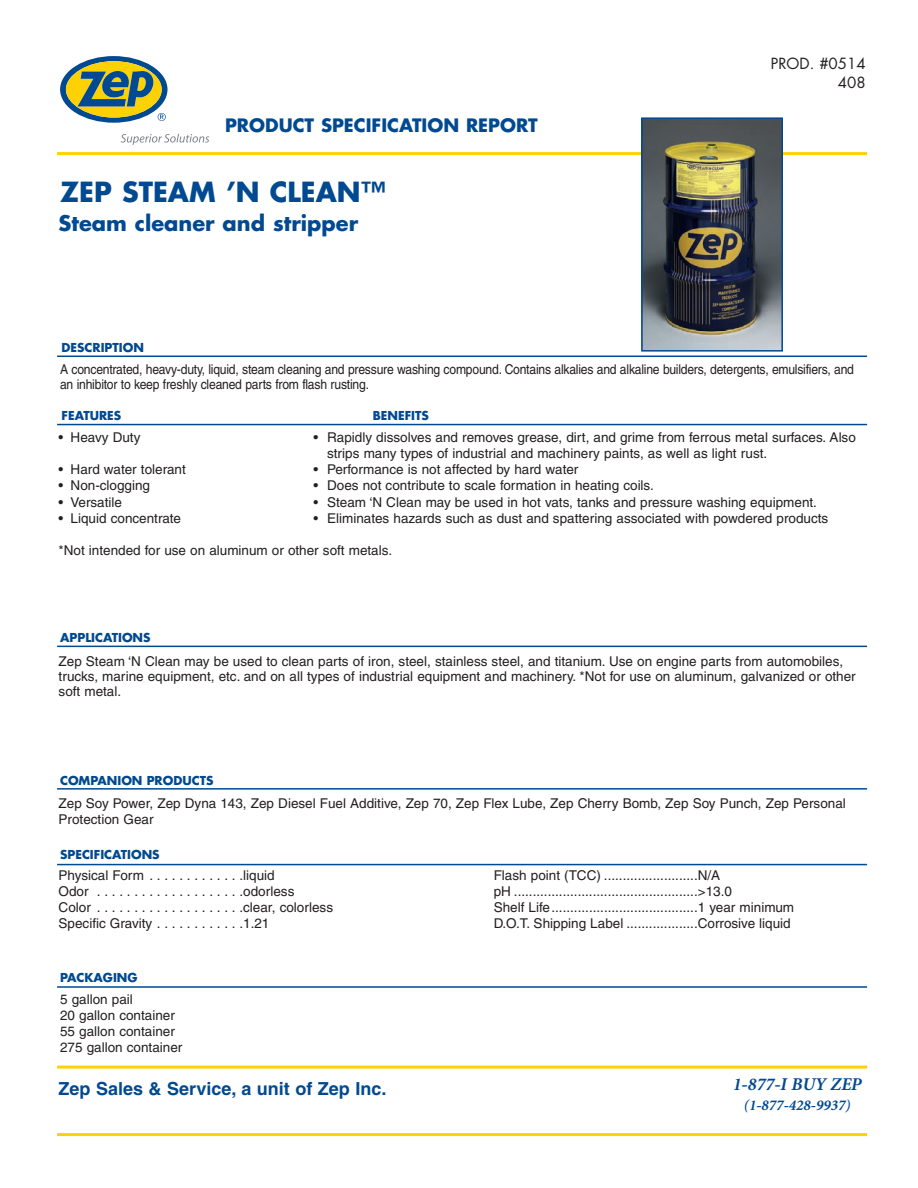
<style>
.page{position:relative;width:918px;height:1188px;background:#fff}
.page>*{position:absolute;margin:0;border:0;box-sizing:border-box;transform-origin:0 0}
.t1{font:700 27px "Futura";color:#014990}
.t2{font:700 21px "Futura";color:#014990}
.t3{font:700 18px "Helvetica";color:#014990}
.t4{font:700 18px "Futura";color:#014990}
.t5{font:italic 700 18px "Minion";color:#014990}
.t6{font:italic 700 15px "Minion";color:#014990}
.t7{font:15px/19.6px "Futura";color:#231f20;text-align:right}
.t8{font:13.5px/16.2px "Helvetica";color:#231f20}
.t9{font:13.5px/15px "Helvetica";color:#231f20;scale:.9 1}
.t10{font:700 12px "Futura";color:#014990}
</style>
<div class="page">
<hr style="left:57px;top:152px;width:810px;height:3px;background:#fed105">
<svg style="left:60px;top:56px;width:108px;height:67px"></svg>
<svg style="left:121px;top:134px;width:88px;height:11px"></svg>
<hr style="left:57px;top:424px;width:810px;height:1px;background:#014990">
<hr style="left:57px;top:646px;width:810px;height:1px;background:#014990">
<hr style="left:57px;top:1066px;width:810px;height:3px;background:#fed105">
<hr style="left:57px;top:1133px;width:810px;height:3px;background:#fed105">
<hr style="left:57px;top:356px;width:810px;height:1px;background:#014990">
<hr style="left:57px;top:864px;width:810px;height:1px;background:#014990">
<hr style="left:57px;top:788px;width:810px;height:2px;background:#014990">
<hr style="left:57px;top:986px;width:810px;height:2px;background:#014990">
<img style="left:644px;top:120px;width:136px;height:229px">
<div style="left:641px;top:117px;width:142px;height:235px;border:2px solid #014990"></div>
<h3 class="t4" style="left:225px;top:117px;width:314px">PRODUCT SPECIFICATION REPORT</h3>
<h1 class="t1" style="left:60px;top:180px;width:327px">ZEP STEAM ’N CLEAN™</h1>
<h2 class="t2" style="left:59px;top:214px;width:301px">Steam cleaner and stripper</h2>
<p class="t7" style="left:771px;top:54px;width:96px">PROD. #0514<br>408</p>
<p class="t10" style="left:62px;top:342px;width:84px">DESCRIPTION</p>
<p class="t9" style="left:60px;top:363px;width:884px">A concentrated, heavy-duty, liquid, steam cleaning and pressure washing compound. Contains alkalies and alkaline builders, detergents, emulsifiers, and an inhibitor to keep freshly cleaned parts from flash rusting.</p>
<p class="t10" style="left:62px;top:410px;width:61px">FEATURES</p>
<p class="t10" style="left:373px;top:410px;width:58px">BENEFITS</p>
<p class="t8" style="left:59px;top:430px;width:83px">• Heavy Duty</p>
<p class="t8" style="left:327px;top:430px;width:530px;text-indent:-13px">• Rapidly dissolves and removes grease, dirt, and grime from ferrous metal surfaces. Also strips many types of industrial and machinery paints, as well as light rust.</p>
<p class="t8" style="left:59px;top:463px;width:129px">• Hard water tolerant</p>
<p class="t8" style="left:314px;top:463px;width:266px">• Performance is not affected by hard water</p>
<p class="t8" style="left:59px;top:479px;width:93px">• Non-clogging</p>
<p class="t8" style="left:314px;top:479px;width:342px">• Does not contribute to scale formation in heating coils.</p>
<p class="t8" style="left:59px;top:495px;width:65px">• Versatile</p>
<p class="t8" style="left:314px;top:495px;width:505px">• Steam ‘N Clean may be used in hot vats, tanks and pressure washing equipment.</p>
<p class="t8" style="left:59px;top:511px;width:124px">• Liquid concentrate</p>
<p class="t8" style="left:314px;top:511px;width:516px">• Eliminates hazards such as dust and spattering associated with powdered products</p>
<p class="t8" style="left:59px;top:544px;width:335px">*Not intended for use on aluminum or other soft metals.</p>
<p class="t10" style="left:60px;top:632px;width:92px">APPLICATIONS</p>
<p class="t8" style="left:59px;top:655px;width:799px;line-height:15px">Zep Steam ‘N Clean may be used to clean parts of iron, steel, stainless steel, and titanium. Use on engine parts from automobiles, trucks, marine equipment, etc. and on all types of industrial equipment and machinery. *Not for use on aluminum, galvanized or other soft metal.</p>
<p class="t10" style="left:60px;top:775px;width:155px">COMPANION PRODUCTS</p>
<p class="t8" style="left:59px;top:797px;width:789px">Zep Soy Power, Zep Dyna 143, Zep Diesel Fuel Additive, Zep 70, Zep Flex Lube, Zep Cherry Bomb, Zep Soy Punch, Zep Personal<br>Protection Gear</p>
<p class="t10" style="left:60px;top:849px;width:101px">SPECIFICATIONS</p>
<p class="t8" style="left:59px;top:868px;width:218px">Physical Form . . . . . . . . . . . . .liquid</p>
<p class="t8" style="left:494px;top:868px;width:228px">Flash point (TCC) .........................N/A</p>
<p class="t8" style="left:59px;top:884px;width:237px">Odor . . . . . . . . . . . . . . . . . . . .odorless</p>
<p class="t8" style="left:494px;top:884px;width:240px">pH .................................................&gt;13.0</p>
<p class="t8" style="left:59px;top:901px;width:276px">Color . . . . . . . . . . . . . . . . . . . .clear, colorless</p>
<p class="t8" style="left:494px;top:901px;width:302px">Shelf Life.......................................1 year minimum</p>
<p class="t8" style="left:59px;top:917px;width:212px">Specific Gravity . . . . . . . . . . . .1.21</p>
<p class="t8" style="left:494px;top:917px;width:299px">D.O.T. Shipping Label ...................Corrosive liquid</p>
<p class="t10" style="left:60px;top:972px;width:79px">PACKAGING</p>
<p class="t8" style="left:60px;top:992px;width:124px">5 gallon pail<br>20 gallon container<br>55 gallon container<br>275 gallon container</p>
<h3 class="t3" style="left:59px;top:1082px;width:329px">Zep Sales &amp; Service, a unit of Zep Inc.</h3>
<h3 class="t5" style="left:733px;top:1078px;width:130px">1-877-I BUY ZEP</h3>
<p class="t6" style="left:744px;top:1099px;width:108px">(1-877-428-9937)</p>
</div>
